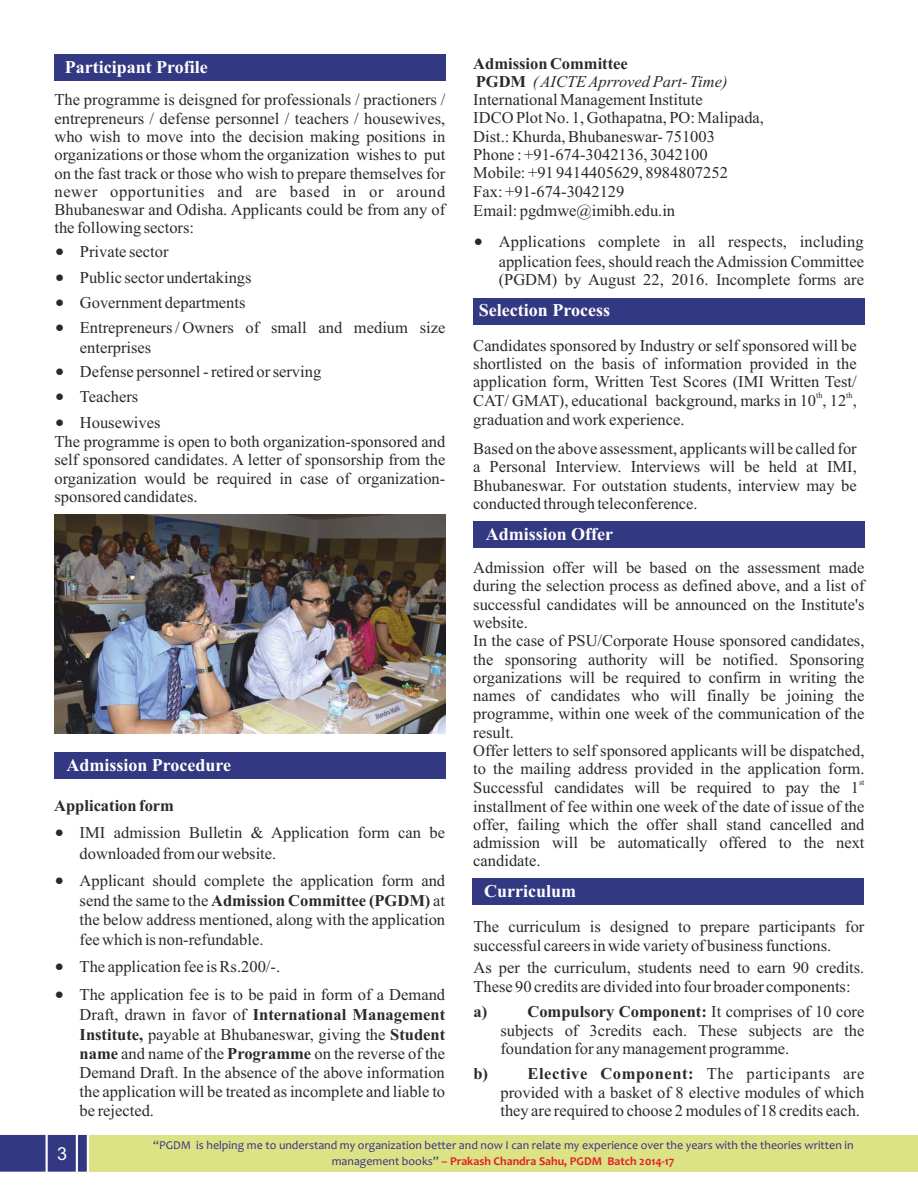
<style>
.page{position:relative;width:918px;height:1188px;background:#fff}
.page>*{position:absolute;margin:0;border:0;box-sizing:border-box;transform-origin:0 0}
.t1{font:700 18px "Times New Roman";color:#fff}
.t2{font:18px "Arial";color:#fff}
.t3{font:16.5px/18.3px "Times New Roman";color:#2b2929}
.t4{font:700 16.5px "Times New Roman";color:#2b2929}
.t5{font:italic 16.5px "Times New Roman";color:#2b2929}
.t6{font:12px/16.8px "Candara";color:#383085;text-align:center}
.t7{font:8.25px "Times New Roman";color:#2b2929}
.s1{font-weight:700}
.s2{font-weight:700;font-style:normal}
.s3{font-weight:700;color:#e31f24}
</style>
<div class="page">
<div style="left:89px;top:1135px;width:829px;height:37px;background:#dbe385"></div>
<svg style="left:0;top:1135px;width:87px;height:37px"></svg>
<div style="left:54px;top:54px;width:391px;height:27px;background:#333882"></div>
<div style="left:473px;top:878px;width:391px;height:27px;background:#333882"></div>
<div style="left:473px;top:298px;width:391px;height:27px;background:#333882"></div>
<div style="left:473px;top:521px;width:391px;height:27px;background:#333882"></div>
<div style="left:54px;top:752px;width:391px;height:27px;background:#333882"></div>
<img style="left:54px;top:515px;width:391px;height:218px">
<p class="t1" style="left:65px;top:61px;width:145px">Participant Profile</p>
<p class="t3" style="left:54px;top:92px;width:392px;text-align:justify">The programme is deisgned for professionals / practioners / entrepreneurs / defense personnel / teachers / housewives, who wish to move into the decision making positions in organizations or those whom the organization wishes to put on the fast track or those who wish to prepare themselves for newer opportunities and are based in or around Bhubaneswar and Odisha. Applicants could be from any of the following sectors:</p>
<p class="t3" style="left:80px;top:241px;width:367px;line-height:25.3px">Private sector<br>Public sector undertakings<br>Government departments<br>Entrepreneurs / Owners of small and medium size</p>
<p class="t3" style="left:80px;top:337px;width:243px;line-height:24.9px">enterprises<br>Defense personnel - retired or serving<br>Teachers<br>Housewives</p>
<p class="t3" style="left:54px;top:434px;width:392px;text-align:justify">The programme is open to both organization-sponsored and self sponsored candidates. A letter of sponsorship from the organization would be required in case of organization&shy;sponsored candidates.</p>
<p class="t1" style="left:66px;top:759px;width:166px">Admission Procedure</p>
<p class="t4" style="left:54px;top:800px;width:121px">Application form</p>
<p class="t3" style="left:80px;top:824px;width:367px;line-height:20.5px">IMI admission Bulletin &amp; Application form can be downloaded from our website.</p>
<p class="t3" style="left:80px;top:872px;width:367px;line-height:19.6px;text-align:justify">Applicant should complete the application form and send the same to the <span class="s1">Admission Committee (PGDM)</span> at the below address mentioned, along with the application fee which is non-refundable.</p>
<p class="t3" style="left:80px;top:953px;width:367px;line-height:28.3px">The application fee is Rs.200/-.<br>The application fee is to be paid in form of a Demand</p>
<p class="t3" style="left:80px;top:1007px;width:367px;line-height:19.2px;text-align:justify">Draft, drawn in favor of <span class="s1">International Management Institute,</span> payable at Bhubaneswar, giving the <span class="s1">Student name</span> and name of the <span class="s1">Programme</span> on the reverse of the Demand Draft. In the absence of the above information the application will be treated as incomplete and liable to be rejected.</p>
<p class="t4" style="left:473px;top:57px;width:156px">Admission Committee</p>
<p class="t3" style="left:473px;top:92px;width:292px">International Management Institute<br>IDCO Plot No. 1, Gothapatna, PO: Malipada, Dist.: Khurda, Bhubaneswar- 751003<br>Phone : +91-674-3042136, 3042100<br>Mobile: +919414405629 8984807252</p>
<p class="t3" style="left:639px;top:165px;width:6px">,</p>
<p class="t3" style="left:473px;top:183px;width:203px;line-height:19.4px">Fax: +91-674-3042129<br>Email:pgdmwe@imibh.edu.in</p>
<p class="t5" style="left:476px;top:75px;width:253px"><span class="s2">PGDM</span> ( AICTE Aprroved Part- Time)</p>
<p class="t3" style="left:499px;top:234px;width:367px;line-height:18.9px;text-align:justify">Applications complete in all respects, including application fees, should reach the Admission Committee (PGDM) by August 22, 2016. Incomplete forms are</p>
<p class="t1" style="left:479px;top:304px;width:133px">Selection Process</p>
<p class="t3" style="left:473px;top:338px;width:385px;text-align:justify">Candidates sponsored by Industry or self sponsored will be shortlisted on the basis of information provided in the application form, Written Test Scores (IMI Written Test/</p>
<p class="t7" style="left:816px;top:393px;width:8px">th</p>
<p class="t7" style="left:846px;top:393px;width:8px">th</p>
<p class="t3" style="left:473px;top:393px;width:385px">CAT/ GMAT), educational background, marks in 10 , 12 , graduation and work experience.</p>
<p class="t3" style="left:473px;top:441px;width:385px;text-align:justify">Based on the above assessment, applicants will be called for a Personal Interview. Interviews will be held at IMI, Bhubaneswar. For outstation students, interview may be conducted through teleconference.</p>
<p class="t1" style="left:486px;top:528px;width:129px">Admission Offer</p>
<p class="t3" style="left:473px;top:560px;width:393px">Admission offer will be based on the assessment made during the selection process as defined above, and a list of successful candidates will be announced on the Institute's website.<br>In the case of PSU/Corporate House sponsored candidates, the sponsoring authority will be notified. Sponsoring organizations will be required to confirm in writing the names of candidates who will finally be joining the programme, within one week of the communication of the result.<br>Offer letters to self sponsored applicants will be dispatched, to the mailing address provided in the application form.</p>
<p class="t7" style="left:859px;top:779px;width:7px">st</p>
<p class="t3" style="left:473px;top:780px;width:393px">Successful candidates will be required to pay the 1 installment of fee within one week of the date of issue of the offer, failing which the offer shall stand cancelled and admission will be automatically offered to the next candidate.</p>
<p class="t1" style="left:484px;top:885px;width:93px">Curriculum</p>
<p class="t3" style="left:473px;top:919px;width:392px">The curriculum is designed to prepare participants for successful careers in wide variety of business functions.</p>
<p class="t3" style="left:473px;top:960px;width:392px">As per the curriculum, students need to earn 90 credits.<br>These 90 credits are divided into four broader components:</p>
<p class="t4" style="left:473px;top:1006px;width:15px">a)</p>
<p class="t3" style="left:500px;top:1004px;width:365px;text-align:justify;text-indent:27px"><span class="s1">Compulsory Component:</span> It comprises of 10 core subjects of 3credits each. These subjects are the foundation for any management programme.</p>
<p class="t3" style="left:500px;top:1066px;width:365px;text-align:justify;text-indent:-27px"><span class="s1">b) Elective Component:</span> The participants are provided with a basket of 8 elective modules of which they are required to choose 2 modules of 18 credits each.</p>
<p class="t2" style="left:57px;top:1147px;width:12px">3</p>
<p class="t6" style="left:153px;top:1137px;width:702px">“PGDM is helping me to understand my organization better and now I can relate my experience over the years with the theories written in management books” <span class="s3">– Prakash Chandra Sahu, PGDM Batch 2014-17</span></p>
</div>
